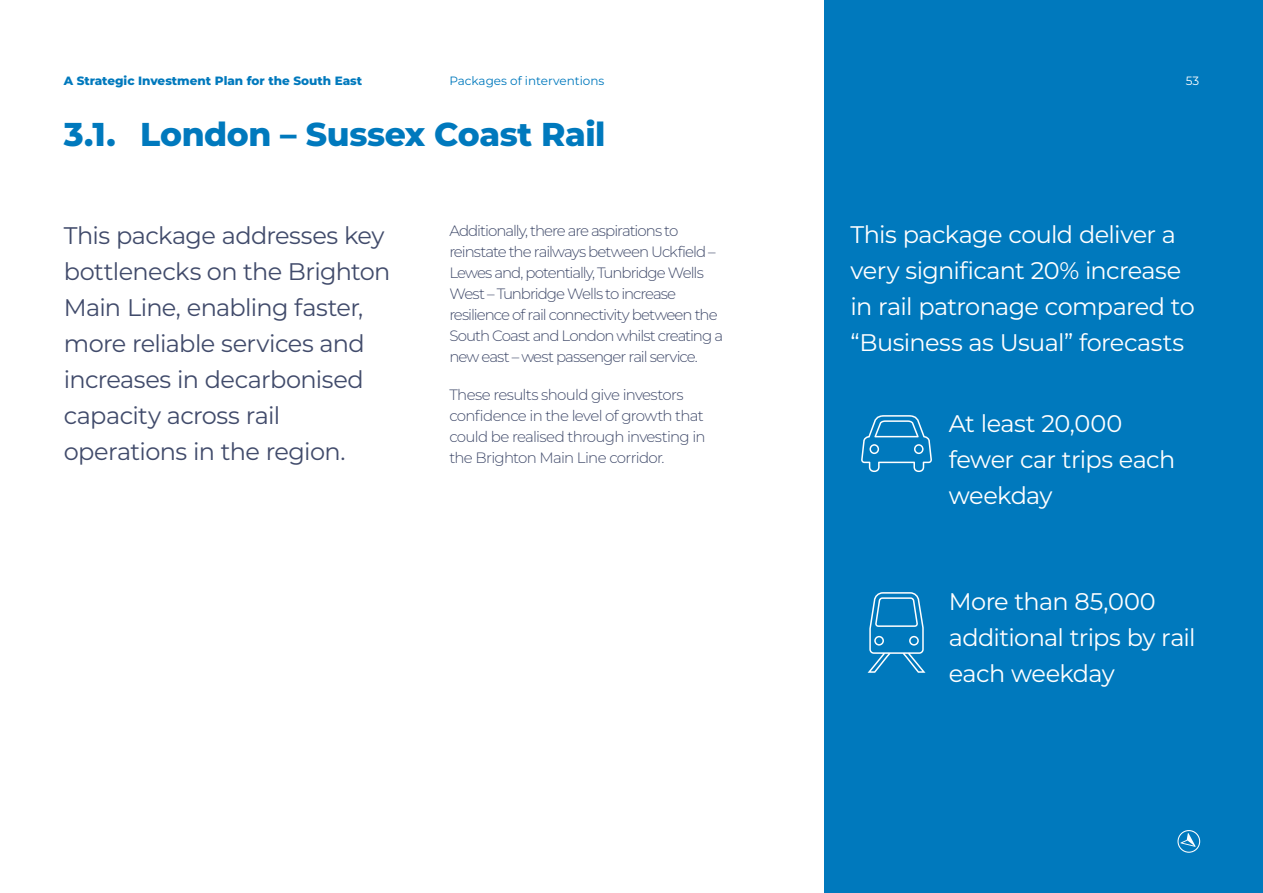
<style>
.page{position:relative;width:1263px;height:893px;background:#fff}
.page>*{position:absolute;margin:0;border:0;box-sizing:border-box;transform-origin:0 0}
.t1{font:800 33px "Montserrat";letter-spacing:-.015em;color:#0079bd}
.Pullout_16pt{font:24px/36px "Montserrat";letter-spacing:-.025em;color:#fff}
.Pullout_16pt-2{font:24px/36px "Montserrat";letter-spacing:-.025em;color:#414b6b}
.Body_10pt{font:300 15px/21px "Montserrat";letter-spacing:-.06em;color:#414b6b}
.t2{font:800 12px "Montserrat";color:#0079bd}
.t3{font:12px "Montserrat";color:#0079bd}
.t4{font:12px "Montserrat";color:#fff}
</style>
<div class="page">
<div style="left:824px;top:0;width:439px;height:893px;background:#0079bd"></div>
<svg style="left:1177px;top:830px;width:23px;height:23px"></svg>
<svg style="left:861px;top:415px;width:71px;height:57px"></svg>
<svg style="left:867px;top:592px;width:58px;height:81px"></svg>
<p class="t2" style="left:64px;top:73px;width:300px">A Strategic Investment Plan for the South East</p>
<p class="t3" style="left:449px;top:73px;width:157px">Packages of interventions</p>
<p class="t4" style="left:1186px;top:73px;width:15px">53</p>
<p class="t1" style="left:64px;top:112px;width:543px">3.1. London – Sussex Coast Rail</p>
<p class="Pullout_16pt-2" style="left:64px;top:217px;width:328px">This package addresses key bottlenecks on the Brighton<br>Main Line, enabling faster, more reliable services and increases in decarbonised capacity across rail operations in the region.</p>
<p class="Body_10pt" style="left:449px;top:219px;width:275px">Additionally, there are aspirations to reinstate the railways between Uckfield – Lewes and, potentially, Tunbridge Wells West – Tunbridge Wells to increase resilience of rail connectivity between the South Coast and London whilst creating a new east – west passenger rail service.</p>
<p class="Body_10pt" style="left:449px;top:383px;width:258px">These results should give investors confidence in the level of growth that could be realised through investing in the Brighton Main Line corridor.</p>
<p class="Pullout_16pt" style="left:850px;top:216px;width:346px">This package could deliver a very significant 20% increase in rail patronage compared to “Business as Usual” forecasts</p>
<p class="Pullout_16pt" style="left:949px;top:405px;width:228px">At least 20,000 fewer car trips each weekday</p>
<p class="Pullout_16pt" style="left:949px;top:583px;width:248px">More than 85,000 additional trips by rail each weekday</p>
</div>
